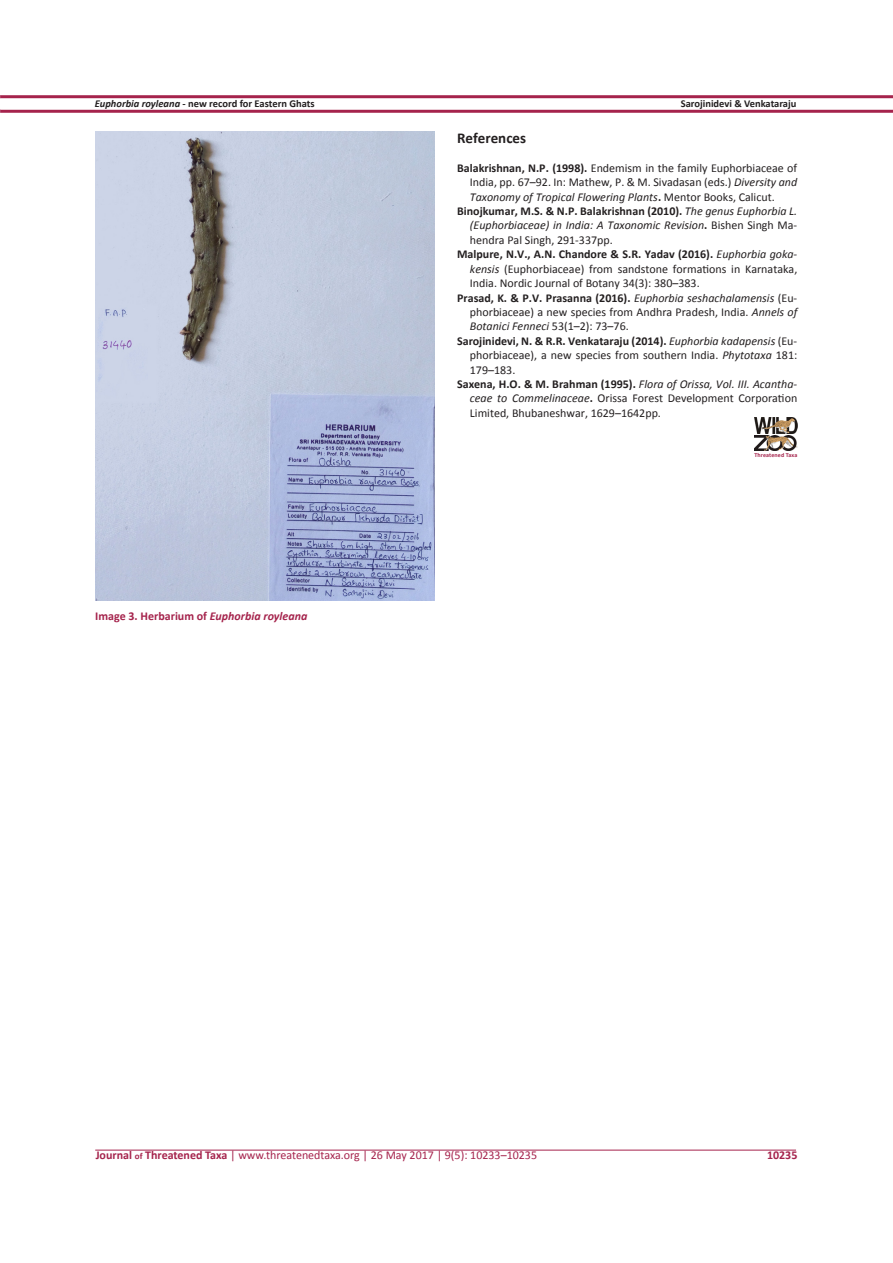
<style>
.page{position:relative;width:893px;height:1263px;background:#fff}
.page>*{position:absolute;margin:0;border:0;box-sizing:border-box;transform-origin:0 0}
.jott_notes_Reference{font:700 15px "Calibri";color:#231f20}
.jott_notes_Reference-2{font:12px/14.4px "Calibri";color:#231f20;text-align:justify}
.jott_notes_Reference-3{font:italic 12px/14.4px "Calibri";color:#231f20;text-align:justify}
.t1{font:12px "Calibri";color:#a5234c}
.Jott_notes_image_cap{font:700 12px "Calibri";color:#a5234c}
.t2{font:700 10.5px "Calibri";color:#231f20}
.t3{font:700 6px "Calibri";color:#a5234c}
.s1{font-style:italic}
.s2{font-weight:700}
.s3{font-weight:700;font-style:normal}
.s4{font-style:normal}
.s5{font-weight:700;font-size:9px}
</style>
<div class="page">
<hr style="left:95px;top:1150px;width:701px;height:1px;background:#a5234c">
<hr style="left:0;top:95px;width:893px;height:3px;background:#a5234c">
<hr style="left:0;top:110px;width:893px;height:3px;background:#a5234c">
<img style="left:95px;top:132px;width:340px;height:469px">
<img style="left:754px;top:418px;width:43px;height:15px">
<img style="left:755px;top:435px;width:42px;height:15px">
<p class="t2" style="left:95px;top:97px;width:221px"><span class="s1">Euphorbia royleana -</span> new record for Eastern Ghats</p>
<p class="t2" style="left:681px;top:97px;width:117px">Sarojinidevi &amp; Venkataraju</p>
<p class="jott_notes_Reference" style="left:457px;top:128px;width:70px">References</p>
<p class="jott_notes_Reference-2" style="left:470px;top:161px;width:329px;text-indent:-13px"><span class="s2">Balakrishnan, N.P. (1998).</span> Endemism in the family Euphorbiaceae of India, pp. 67–92. In: Mathew, P. &amp; M. Sivadasan (eds.) <span class="s1">Diversity and Taxonomy of Tropical Flowering Plants</span><span class="s2">.</span> Mentor Books, Calicut.</p>
<p class="jott_notes_Reference-3" style="left:470px;top:203px;width:329px;text-indent:-13px"><span class="s3">Binojkumar, M.S. &amp; N.P. Balakrishnan (2010).</span> The genus Euphorbia L. (Euphorbiaceae) in India: A Taxonomic Revision<span class="s3">.</span> <span class="s4">Bishen Singh Ma&shy;hendra Pal Singh, 291-337pp.</span></p>
<p class="jott_notes_Reference-2" style="left:470px;top:247px;width:329px;text-indent:-13px"><span class="s2">Malpure, N.V., A.N. Chandore &amp; S.R. Yadav (2016).</span> <span class="s1">Euphorbia goka&shy;kensis</span> (Euphorbiaceae) from sandstone formations in Karnataka, India. Nordic Journal of Botany 34(3): 380–383.</p>
<p class="jott_notes_Reference-2" style="left:470px;top:290px;width:329px;text-indent:-13px"><span class="s2">Prasad, K. &amp; P.V. Prasanna (2016).</span> <span class="s1">Euphorbia seshachalamensis</span> (Eu&shy;phorbiaceae) a new species from Andhra Pradesh, India. <span class="s1">Annels of Botanici Fenneci</span> 53(1–2): 73–76.</p>
<p class="jott_notes_Reference-2" style="left:470px;top:334px;width:329px;text-indent:-13px"><span class="s2">Sarojinidevi, N. &amp; R.R. Venkataraju (2014).</span> <span class="s1">Euphorbia kadapensis</span> (Eu&shy;phorbiaceae), a new species from southern India. <span class="s1">Phytotaxa</span> 181:<br>179–183.</p>
<p class="jott_notes_Reference-2" style="left:470px;top:377px;width:329px;text-indent:-13px"><span class="s2">Saxena, H.O. &amp; M. Brahman (1995).</span> <span class="s1">Flora of Orissa, Vol. III. Acantha&shy;ceae to Commelinaceae</span><span class="s2">.</span> Orissa Forest Development Corporation Limited, Bhubaneshwar, 1629–1642pp.</p>
<p class="Jott_notes_image_cap" style="left:95px;top:608px;width:214px">Image 3. Herbarium of <span class="s1">Euphorbia royleana</span></p>
<p class="t3" style="left:754px;top:451px;width:44px">Threatened Taxa</p>
<p class="t1" style="left:96px;top:1148px;width:443px"><span class="s2">Journal</span> <span class="s5">of</span> <span class="s2">Threatened Taxa</span> | www.threatenedtaxa.org | 26 May 2017 | 9(5): 10233–10235</p>
<p class="Jott_notes_image_cap" style="left:767px;top:1148px;width:32px">10235</p>
</div>
